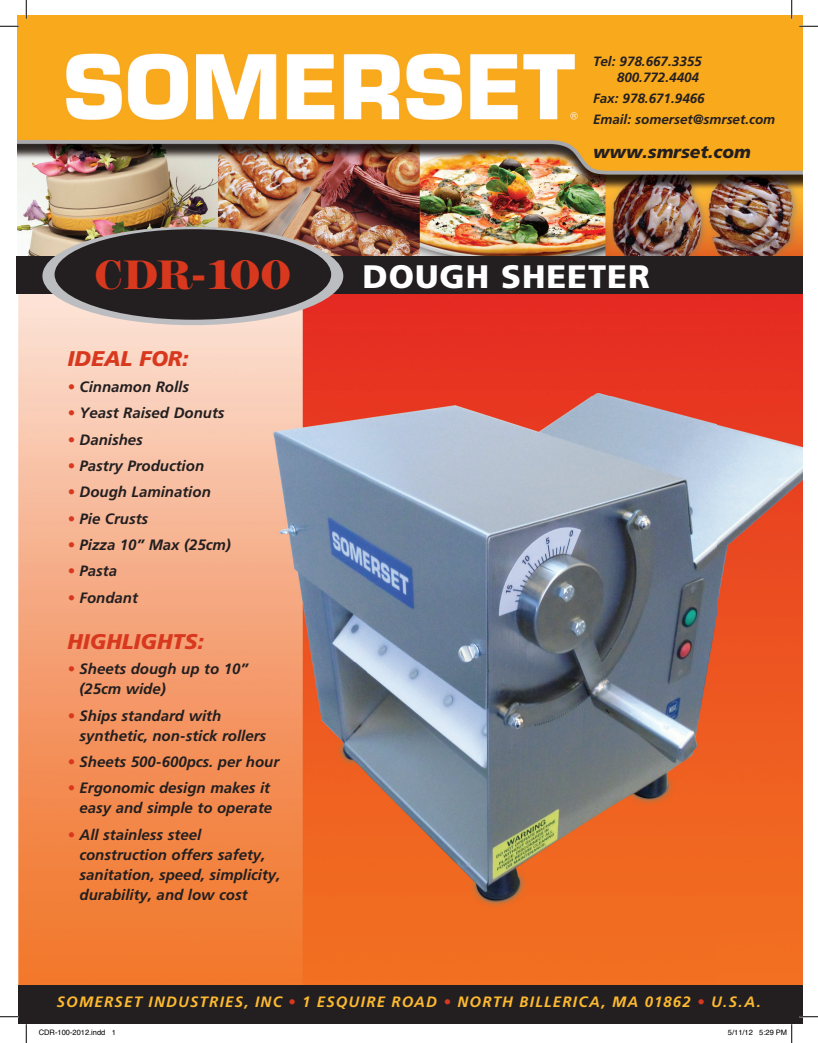
<style>
.page{position:relative;width:818px;height:1043px;background:#fff}
.page>*{position:absolute;margin:0;border:0;box-sizing:border-box;transform-origin:0 0}
.t1{font:800 42.75px "Modern No 216";letter-spacing:-.02em;color:#d8381e}
.t2{font:900 32.5px "Frutiger";letter-spacing:.03em;color:#fff}
.t3{font:italic 900 21.25px "Frutiger";color:#d8381e}
.t4{font:italic 900 17.5px "Frutiger";color:#231f20}
.t5{font:italic 700 15px/20px "Frutiger";color:#231f20}
.t6{font:italic 700 15px "Frutiger";letter-spacing:.08em;color:#fdb931}
.t7{font:italic 700 13.5px/16.1px "Frutiger";color:#231f20;text-align:right}
.t8{font:7.5px "Helvetica";color:#000}
.s1{color:#d8381e}
</style>
<div class="page">
<img style="left:19px;top:294px;width:783px;height:691px">
<img style="left:17px;top:15px;width:785px;height:241px">
<div style="left:16px;top:256px;width:786px;height:38px;background:#231f20"></div>
<div style="left:42px;top:227px;width:301px;height:98px;background:#bcbdc0;border-radius:50%"></div>
<div style="left:55px;top:229px;width:276px;height:91px;background:#231f20;border-radius:50%"></div>
<div style="left:18px;top:985px;width:784px;height:38px;background:#231f20"></div>
<svg style="left:0;top:25px;width:19px;height:2px"></svg>
<svg style="left:799px;top:25px;width:19px;height:2px"></svg>
<svg style="left:0;top:1016px;width:19px;height:1px"></svg>
<svg style="left:799px;top:1015px;width:19px;height:2px"></svg>
<svg style="left:25px;top:0;width:2px;height:19px"></svg>
<svg style="left:25px;top:1024px;width:2px;height:18px"></svg>
<svg style="left:790px;top:0;width:2px;height:19px"></svg>
<svg style="left:791px;top:1024px;width:1px;height:18px"></svg>
<h1 class="t1" style="left:94px;top:251px;width:198px">CDR-100</h1>
<h3 class="t3" style="left:67px;top:346px;width:123px">IDEAL FOR:</h3>
<p class="t5" style="left:67px;top:376px;width:123px"><span class="s1">•</span> Cinnamon Rolls</p>
<p class="t5" style="left:67px;top:403px;width:159px"><span class="s1">•</span> Yeast Raised Donuts</p>
<p class="t5" style="left:67px;top:429px;width:77px"><span class="s1">•</span> Danishes</p>
<p class="t5" style="left:67px;top:455px;width:138px"><span class="s1">•</span> Pastry Production</p>
<p class="t5" style="left:67px;top:482px;width:145px"><span class="s1">•</span> Dough Lamination</p>
<p class="t5" style="left:67px;top:508px;width:82px"><span class="s1">•</span> Pie Crusts</p>
<p class="t5" style="left:67px;top:534px;width:165px"><span class="s1">•</span> Pizza 10” Max (25cm)</p>
<p class="t5" style="left:67px;top:561px;width:51px"><span class="s1">•</span> Pasta</p>
<p class="t5" style="left:67px;top:587px;width:72px"><span class="s1">•</span> Fondant</p>
<h3 class="t3" style="left:67px;top:628px;width:138px">HIGHLIGHTS:</h3>
<p class="t5" style="left:79px;top:659px;width:170px;text-indent:-12px"><span class="s1">•</span> Sheets dough up to 10” (25cm wide)</p>
<p class="t5" style="left:79px;top:705px;width:188px;text-indent:-12px"><span class="s1">•</span> Ships standard with synthetic, non-stick rollers</p>
<p class="t5" style="left:67px;top:751px;width:213px"><span class="s1">•</span> Sheets 500-600pcs. per hour</p>
<p class="t5" style="left:67px;top:777px;width:206px;text-align:right"><span class="s1">•</span> Ergonomic design makes it easy and simple to operate</p>
<p class="t5" style="left:79px;top:824px;width:202px;text-indent:-12px"><span class="s1">•</span> All stainless steel construction offers safety, sanitation, speed, simplicity, durability, and low cost</p>
<p class="t7" style="left:593px;top:53px;width:110px">Tel: 978.667.3355<br>800.772.4404</p>
<p class="t7" style="left:593px;top:88px;width:184px;line-height:20.6px;text-align:left">Fax: 978.671.9466<br>Email: somerset@smrset.com</p>
<p class="t4" style="left:593px;top:142px;width:159px">www.smrset.com</p>
<h2 class="t2" style="left:362px;top:257px;width:289px">DOUGH SHEETER</h2>
<p class="t6" style="left:57px;top:993px;width:705px">SOMERSET INDUSTRIES, INC <span class="s1">•</span> 1 ESQUIRE ROAD <span class="s1">•</span> NORTH BILLERICA, MA 01862 <span class="s1">•</span> U.S.A.</p>
<p class="t8" style="left:39px;top:1027px;width:79px">CDR-100-2012.indd 1</p>
<p class="t8" style="left:728px;top:1027px;width:61px">5/11/12 5:29 PM</p>
</div>
